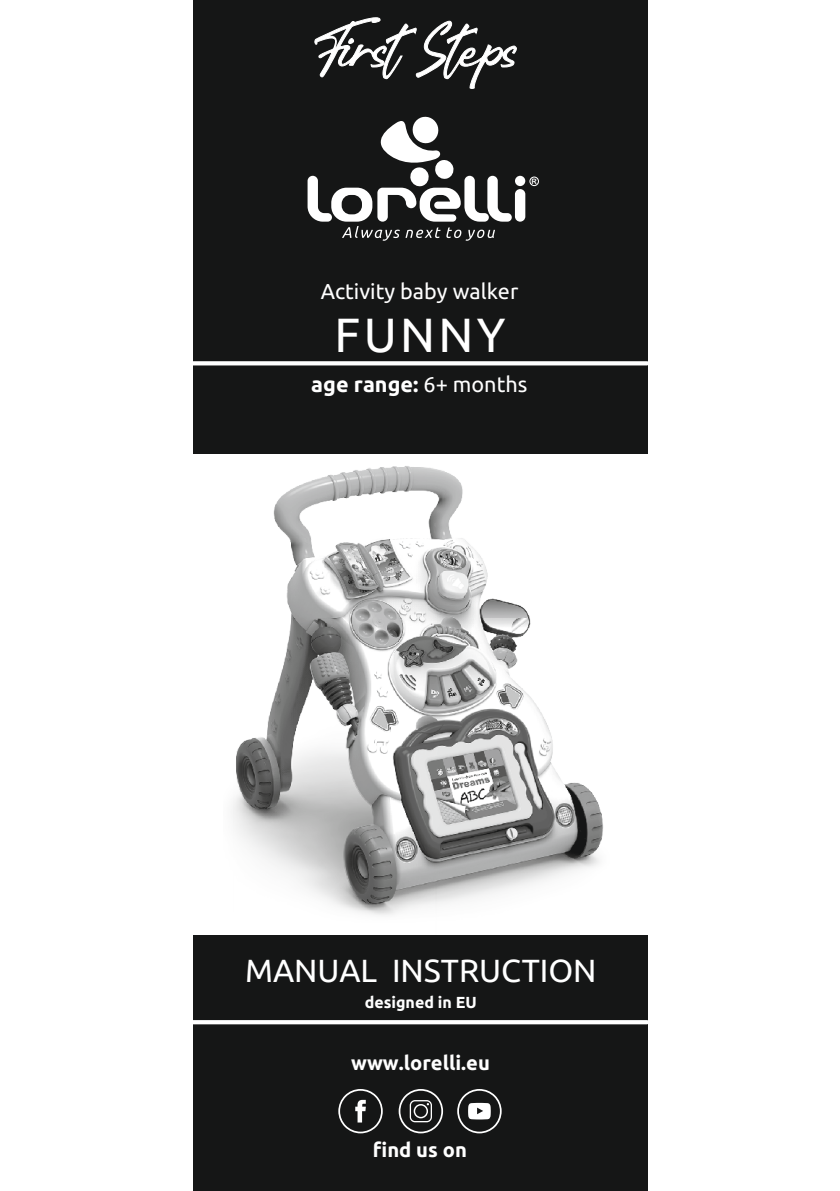
<style>
.page{position:relative;width:840px;height:1191px;background:#fff}
.page>*{position:absolute;margin:0;border:0;box-sizing:border-box;transform-origin:0 0}
.t1{font:48px "Ubuntu";letter-spacing:.07em;color:#fff}
.t2{font:32px "Ubuntu";color:#fff}
.t3{font:21.6px "Ubuntu";color:#fff}
.t4{font:700 21.6px "Ubuntu";color:#fff}
.t5{font:700 20.2px "Ubuntu";color:#fff}
.t6{font:700 16px "Ubuntu";color:#fff}
.t7{font:7.4px "Arial Rounded MT Bold";color:#fff}
.s1{font-weight:400}
</style>
<div class="page">
<img style="left:232px;top:466px;width:371px;height:449px">
<div style="left:193px;top:0;width:453px;height:454px;background:#151616"></div>
<div style="left:193px;top:935px;width:453px;height:255px;background:#151616"></div>
<svg style="left:338px;top:1089px;width:44px;height:44px"></svg>
<svg style="left:457px;top:1089px;width:44px;height:44px"></svg>
<svg style="left:398px;top:1089px;width:45px;height:44px"></svg>
<svg style="left:314px;top:17px;width:202px;height:72px"></svg>
<svg style="left:193px;top:361px;width:453px;height:4px;background:#f2f2f2"></svg>
<svg style="left:193px;top:1020px;width:453px;height:4px;background:#f9f9f9"></svg>
<div style="left:514px;top:189px;width:11px;height:33px;background:#fff;border-radius:5px"></div>
<div style="left:514px;top:176px;width:11px;height:10px;background:#fff;border-radius:50%"></div>
<svg style="left:529px;top:176px;width:9px;height:10px"></svg>
<svg style="left:307px;top:116px;width:204px;height:125px"></svg>
<p class="t7" style="left:531px;top:179px;width:7px">R</p>
<p class="t3" style="left:321px;top:282px;width:199px">Activity baby walker</p>
<h1 class="t1" style="left:334px;top:315px;width:172px">FUNNY</h1>
<p class="t4" style="left:311px;top:375px;width:217px">age range: <span class="s1">6+ months</span></p>
<h2 class="t2" style="left:245px;top:957px;width:353px">MANUAL INSTRUCTION</h2>
<p class="t6" style="left:364px;top:995px;width:114px">designed in EU</p>
<p class="t5" style="left:351px;top:1054px;width:140px">www.lorelli.eu</p>
<p class="t5" style="left:373px;top:1141px;width:95px">find us on</p>
</div>
